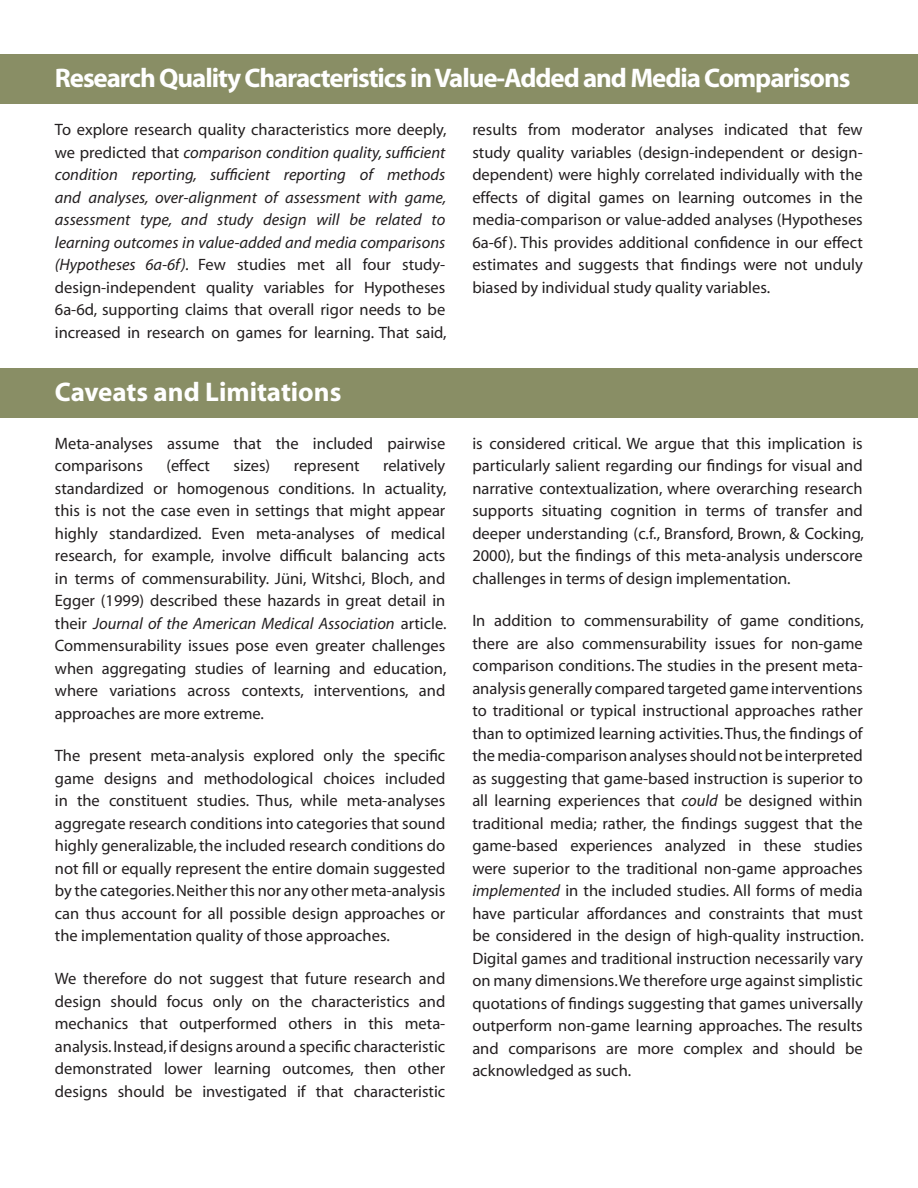
<style>
.page{position:relative;width:918px;height:1188px;background:#fff}
.page>*{position:absolute;margin:0;border:0;box-sizing:border-box;transform-origin:0 0}
.heading_2{font:700 27px "Myriad";letter-spacing:-.04em;color:#fff}
.heading_2-2{font:700 27px "Myriad";color:#fff}
.body{font:16.5px/22.5px "Myriad";color:#231f20;text-align:justify}
.body-2{font:italic 16.5px/22.5px "Myriad";color:#231f20;text-align:justify}
.s1{font-style:normal}
.s2{font-style:italic}
</style>
<div class="page">
<div style="left:0;top:55px;width:918px;height:49px;background:#898e65"></div>
<div style="left:0;top:368px;width:918px;height:50px;background:#898e65"></div>
<p class="heading_2" style="left:55px;top:64px;width:797px">Research Quality Characteristics in Value-Added and Media Comparisons</p>
<p class="body-2" style="left:55px;top:119px;width:393px"><span class="s1">To explore research quality characteristics more deeply, we predicted that</span> comparison condition quality, sufficient condition reporting, sufficient reporting of methods and analyses, over-alignment of assessment with game, assessment type, and study design will be related to learning outcomes in value-added and media comparisons (Hypotheses 6a-6f). <span class="s1">Few studies met all four study&shy;design-independent quality variables for Hypotheses 6a-6d, supporting claims that overall rigor needs to be increased in research on games for learning. That said,</span></p>
<p class="body" style="left:472px;top:119px;width:392px">results from moderator analyses indicated that few study quality variables (design-independent or design&shy;dependent) were highly correlated individually with the effects of digital games on learning outcomes in the media-comparison or value-added analyses (Hypotheses 6a-6f). This provides additional confidence in our effect estimates and suggests that findings were not unduly biased by individual study quality variables.</p>
<p class="heading_2-2" style="left:55px;top:378px;width:288px">Caveats and Limitations</p>
<p class="body" style="left:55px;top:433px;width:392px">Meta-analyses assume that the included pairwise comparisons</p>
<p class="body" style="left:166px;top:455px;width:45px">(effect</p>
<p class="body" style="left:234px;top:455px;width:38px">sizes)</p>
<p class="body" style="left:294px;top:455px;width:67px">represent</p>
<p class="body" style="left:55px;top:455px;width:393px;text-indent:328px">relatively standardized or homogenous conditions. In actuality, this is not the case even in settings that might appear highly standardized. Even meta-analyses of medical research, for example, involve difficult balancing acts in terms of commensurability. Jüni, Witshci, Bloch, and Egger (1999) described these hazards in great detail in their <span class="s2">Journal of the American Medical Association</span> article.<br>Commensurability issues pose even greater challenges when aggregating studies of learning and education, where variations across contexts, interventions, and approaches are more extreme.</p>
<p class="body" style="left:55px;top:745px;width:392px">The present meta-analysis explored only the specific game designs and methodological choices included in the constituent studies. Thus, while meta-analyses aggregate research conditions into categories that sound highly generalizable, the included research conditions do not fill or equally represent the entire domain suggested by the categories. Neither this nor any other meta-analysis can thus account for all possible design approaches or the implementation quality of those approaches.</p>
<p class="body" style="left:55px;top:968px;width:392px">We therefore do not suggest that future research and design should focus only on the characteristics and mechanics that outperformed others in this meta&shy;analysis. Instead, if designs around a specific characteristic demonstrated lower learning outcomes, then other designs should be investigated if that characteristic</p>
<p class="body" style="left:472px;top:433px;width:393px">is considered critical. We argue that this implication is particularly salient regarding our findings for visual and narrative contextualization, where overarching research supports situating cognition in terms of transfer and deeper understanding (c.f., Bransford, Brown, &amp; Cocking, 2000), but the findings of this meta-analysis underscore challenges in terms of design implementation.</p>
<p class="body" style="left:472px;top:610px;width:393px">In addition to commensurability of game conditions, there are also commensurability issues for non-game comparison conditions. The studies in the present meta&shy;analysis generally compared targeted game interventions to traditional or typical instructional approaches rather than to optimized learning activities. Thus, the findings of the media-comparison analyses should not be interpreted as suggesting that game-based instruction is superior to all learning experiences that <span class="s2">could</span> be designed within traditional media; rather, the findings suggest that the game-based experiences analyzed in these studies were superior to the traditional non-game approaches <span class="s2">implemented</span> in the included studies. All forms of media have particular affordances and constraints that must be considered in the design of high-quality instruction.<br>Digital games and traditional instruction necessarily vary on many dimensions. We therefore urge against simplistic quotations of findings suggesting that games universally outperform non-game learning approaches. The results and comparisons are more complex and should be acknowledged as such.</p>
</div>
